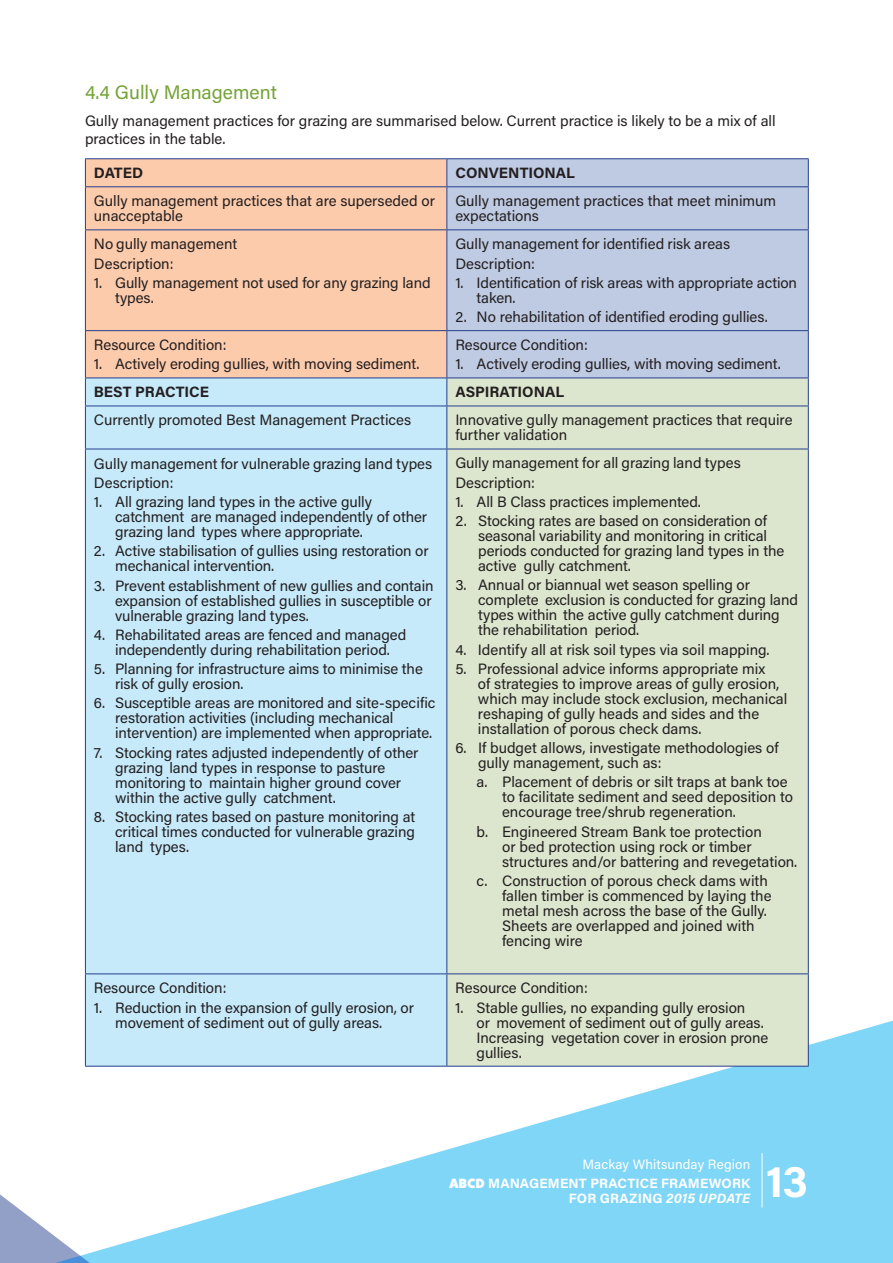
<style>
.page{position:relative;width:893px;height:1263px;background:#fff}
.page>*{position:absolute;margin:0;border:0;box-sizing:border-box;transform-origin:0 0}
.t1{font:700 45px "Acumin Pro";color:#fff}
.t2{font:19.5px "Acumin Pro";color:#75a338}
.t3{font:15px/15px "Acumin Pro";letter-spacing:-.005em;color:#231f20}
.t4{font:700 15px "Acumin Pro";color:#231f20}
.t5{font:700 13.5px/19.2px "Acumin Pro";letter-spacing:.01em;color:#fff;text-align:right}
.s1{font-weight:400}
.s2{font-family:"Fat Frank";font-weight:800}
.s3{font-style:italic}
</style>
<div class="page">
<svg style="left:0;top:1020px;width:893px;height:243px;fill:#80d6f7"></svg>
<hr style="left:762px;top:1153px;width:1px;height:54px;background:#fff">
<div style="left:86px;top:159px;width:360px;height:219px;background:#fccbac"></div>
<svg style="left:447px;top:159px;width:361px;height:219px;background:#bac7e0"></svg>
<div style="left:86px;top:379px;width:360px;height:687px;background:#c6eafa"></div>
<div style="left:447px;top:379px;width:361px;height:687px;background:#dce6ce"></div>
<hr style="left:85px;top:158px;width:362px;height:1px;background:#253f8e">
<svg style="left:85px;top:159px;width:1px;height:27px"></svg>
<hr style="left:447px;top:158px;width:362px;height:1px;background:#253f8e">
<svg style="left:446px;top:159px;width:1px;height:27px"></svg>
<svg style="left:808px;top:159px;width:1px;height:27px"></svg>
<hr style="left:85px;top:186px;width:362px;height:1px;background:#253f8e">
<hr style="left:85px;top:187px;width:1px;height:42px;background:#253f8e">
<hr style="left:447px;top:186px;width:362px;height:1px;background:#253f8e">
<hr style="left:446px;top:187px;width:1px;height:42px;background:#253f8e">
<hr style="left:808px;top:187px;width:1px;height:42px;background:#253f8e">
<hr style="left:85px;top:229px;width:362px;height:1px;background:#253f8e">
<hr style="left:85px;top:230px;width:1px;height:100px;background:#253f8e">
<hr style="left:447px;top:229px;width:362px;height:1px;background:#253f8e">
<hr style="left:446px;top:230px;width:1px;height:100px;background:#253f8e">
<hr style="left:808px;top:230px;width:1px;height:100px;background:#253f8e">
<hr style="left:85px;top:330px;width:362px;height:1px;background:#253f8e">
<hr style="left:85px;top:331px;width:1px;height:47px;background:#253f8e">
<hr style="left:447px;top:330px;width:362px;height:1px;background:#253f8e">
<hr style="left:446px;top:331px;width:1px;height:47px;background:#253f8e">
<hr style="left:808px;top:331px;width:1px;height:47px;background:#253f8e">
<hr style="left:85px;top:378px;width:362px;height:1px;background:#253f8e">
<svg style="left:85px;top:378px;width:1px;height:28px"></svg>
<hr style="left:447px;top:378px;width:362px;height:1px;background:#253f8e">
<svg style="left:446px;top:378px;width:1px;height:28px"></svg>
<svg style="left:808px;top:378px;width:1px;height:28px"></svg>
<hr style="left:85px;top:406px;width:362px;height:1px;background:#253f8e">
<hr style="left:85px;top:406px;width:1px;height:43px;background:#253f8e">
<hr style="left:447px;top:406px;width:362px;height:1px;background:#253f8e">
<hr style="left:446px;top:406px;width:1px;height:43px;background:#253f8e">
<hr style="left:808px;top:406px;width:1px;height:43px;background:#253f8e">
<hr style="left:85px;top:449px;width:362px;height:1px;background:#253f8e">
<hr style="left:85px;top:449px;width:1px;height:524px;background:#253f8e">
<hr style="left:447px;top:449px;width:362px;height:1px;background:#253f8e">
<hr style="left:446px;top:449px;width:1px;height:524px;background:#253f8e">
<hr style="left:808px;top:449px;width:1px;height:524px;background:#253f8e">
<hr style="left:85px;top:973px;width:362px;height:1px;background:#253f8e">
<hr style="left:85px;top:974px;width:1px;height:92px;background:#253f8e">
<hr style="left:447px;top:973px;width:362px;height:1px;background:#253f8e">
<hr style="left:446px;top:974px;width:1px;height:92px;background:#253f8e">
<hr style="left:808px;top:974px;width:1px;height:92px;background:#253f8e">
<hr style="left:85px;top:1066px;width:362px;height:1px;background:#253f8e">
<hr style="left:447px;top:1066px;width:362px;height:1px;background:#253f8e">
<h2 class="t2" style="left:85px;top:79px;width:193px">4.4 Gully Management</h2>
<p class="t3" style="left:85px;top:111px;width:692px;line-height:18px">Gully management practices for grazing are summarised below. Current practice is likely to be a mix of all practices in the table.</p>
<p class="t4" style="left:94px;top:162px;width:51px">DATED</p>
<p class="t4" style="left:455px;top:162px;width:121px">CONVENTIONAL</p>
<p class="t3" style="left:94px;top:193px;width:343px">Gully management practices that are superseded or unacceptable</p>
<p class="t3" style="left:455px;top:193px;width:322px">Gully management practices that meet minimum expectations</p>
<p class="t3" style="left:94px;top:234px;width:145px;line-height:19.2px">No gully management<br>Description:</p>
<p class="t3" style="left:115px;top:274px;width:317px;text-indent:-21px">1. Gully management not used for any grazing land types.</p>
<p class="t3" style="left:455px;top:234px;width:276px;line-height:19.2px">Gully management for identified risk areas<br>Description:</p>
<p class="t3" style="left:477px;top:274px;width:322px;text-indent:-21px">1. Identification of risk areas with appropriate action taken.</p>
<p class="t3" style="left:455px;top:309px;width:314px">2. No rehabilitation of identified eroding gullies.</p>
<p class="t3" style="left:94px;top:337px;width:134px">Resource Condition:</p>
<p class="t3" style="left:94px;top:356px;width:327px">1. Actively eroding gullies, with moving sediment.</p>
<p class="t3" style="left:455px;top:337px;width:134px">Resource Condition:</p>
<p class="t3" style="left:455px;top:356px;width:327px">1. Actively eroding gullies, with moving sediment.</p>
<p class="t4" style="left:94px;top:382px;width:117px">BEST PRACTICE</p>
<p class="t4" style="left:455px;top:382px;width:110px">ASPIRATIONAL</p>
<p class="t3" style="left:94px;top:412px;width:319px">Currently promoted Best Management Practices</p>
<p class="t3" style="left:455px;top:412px;width:339px">Innovative gully management practices that require further validation</p>
<p class="t3" style="left:94px;top:453px;width:340px;line-height:19.2px">Gully management for vulnerable grazing land types<br>Description:</p>
<p class="t3" style="left:115px;top:494px;width:314px;text-indent:-21px">1. All grazing land types in the active gully catchment are managed independently of other grazing land types where appropriate.</p>
<p class="t3" style="left:115px;top:543px;width:315px;text-indent:-21px">2. Active stabilisation of gullies using restoration or mechanical intervention.</p>
<p class="t3" style="left:115px;top:577px;width:320px;text-indent:-21px">3. Prevent establishment of new gullies and contain expansion of established gullies in susceptible or vulnerable grazing land types.</p>
<p class="t3" style="left:94px;top:626px;width:314px;text-align:center">4. Rehabilitated areas are fenced and managed independently during rehabilitation period.</p>
<p class="t3" style="left:115px;top:661px;width:309px;text-indent:-21px">5. Planning for infrastructure aims to minimise the risk of gully erosion.</p>
<p class="t3" style="left:115px;top:695px;width:322px;text-indent:-21px">6. Susceptible areas are monitored and site-specific restoration activities (including mechanical intervention) are implemented when appropriate.</p>
<p class="t3" style="left:115px;top:744px;width:305px;text-indent:-21px">7. Stocking rates adjusted independently of other grazing land types in response to pasture monitoring to maintain higher ground cover within the active gully catchment.</p>
<p class="t3" style="left:115px;top:808px;width:302px;text-align:justify;text-indent:-21px">8. Stocking rates based on pasture monitoring at critical times conducted for vulnerable grazing land types.</p>
<p class="t3" style="left:455px;top:453px;width:287px;line-height:19.2px">Gully management for all grazing land types<br>Description:</p>
<p class="t3" style="left:455px;top:494px;width:247px">1. All B Class practices implemented.</p>
<p class="t3" style="left:478px;top:513px;width:308px;text-indent:-23px">2. Stocking rates are based on consideration of seasonal variability and monitoring in critical periods conducted for grazing land types in the active gully catchment.</p>
<p class="t3" style="left:478px;top:577px;width:322px;text-indent:-23px">3. Annual or biannual wet season spelling or complete exclusion is conducted for grazing land types within the active gully catchment during the rehabilitation period.</p>
<p class="t3" style="left:455px;top:641px;width:316px">4. Identify all at risk soil types via soil mapping.</p>
<p class="t3" style="left:478px;top:661px;width:311px;text-indent:-23px">5. Professional advice informs appropriate mix<br>of strategies to improve areas of gully erosion, which may include stock exclusion, mechanical reshaping of gully heads and sides and the installation of porous check dams.</p>
<p class="t3" style="left:478px;top:740px;width:302px;text-indent:-23px">6. If budget allows, investigate methodologies of gully management, such as:</p>
<p class="t3" style="left:502px;top:774px;width:292px;text-indent:-26px">a. Placement of debris or silt traps at bank toe to facilitate sediment and seed deposition to encourage tree/shrub regeneration.</p>
<p class="t3" style="left:502px;top:823px;width:297px;text-indent:-26px">b. Engineered Stream Bank toe protection<br>or bed protection using rock or timber structures and/or battering and revegetation.</p>
<p class="t3" style="left:502px;top:872px;width:271px;text-indent:-26px">c. Construction of porous check dams with fallen timber is commenced by laying the metal mesh across the base of the Gully.<br>Sheets are overlapped and joined with fencing wire</p>
<p class="t3" style="left:94px;top:980px;width:134px">Resource Condition:</p>
<p class="t3" style="left:115px;top:999px;width:300px;text-indent:-21px">1. Reduction in the expansion of gully erosion, or movement of sediment out of gully areas.</p>
<p class="t3" style="left:455px;top:980px;width:134px">Resource Condition:</p>
<p class="t3" style="left:477px;top:999px;width:293px;text-indent:-21px">1. Stable gullies, no expanding gully erosion<br>or movement of sediment out of gully areas.<br>Increasing vegetation cover in erosion prone gullies.</p>
<p class="t5" style="left:450px;top:1153px;width:302px"><span class="s1">Mackay Whitsunday Region<br></span><span class="s2">ABCD</span> MANAGEMENT PRACTICE FRAMEWORK</p>
<p class="t5" style="left:569px;top:1188px;width:183px">FOR GRAZING <span class="s3">2015 UPDATE</span></p>
<h1 class="t1" style="left:766px;top:1150px;width:43px">13</h1>
</div>
